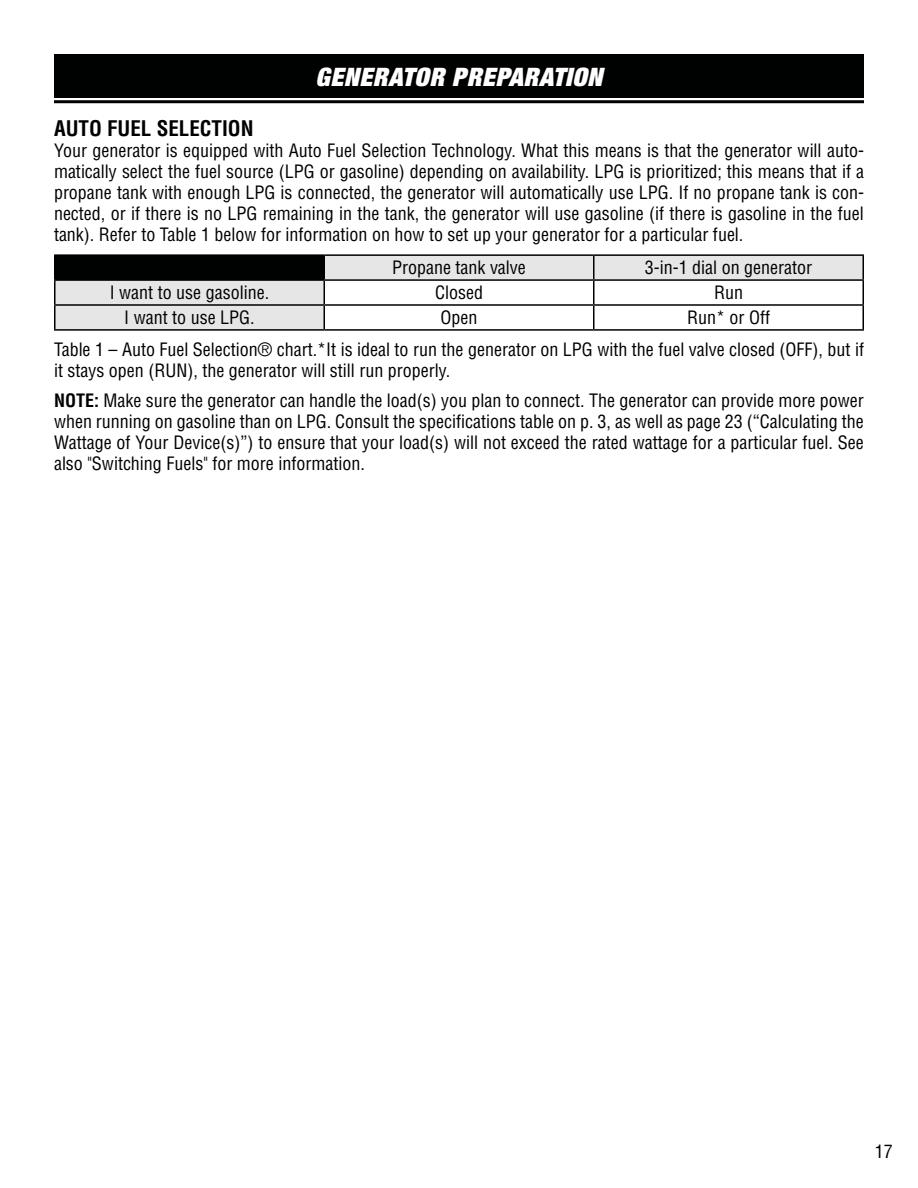
<style>
.page{position:relative;width:918px;height:1188px;background:#fff}
.page>*{position:absolute;margin:0;border:0;box-sizing:border-box;transform-origin:0 0}
.t1{font:italic 900 expanded 25.5px "Helvetica Neue";letter-spacing:.025em;color:#fff}
.t2{font:700 condensed 21px "Helvetica LT Std";color:#000}
.t3{font:condensed 18px/21px "Helvetica LT Std";color:#000;text-align:justify}
.s1{font-weight:700}
</style>
<div class="page">
<div style="left:54px;top:54px;width:810px;height:44px;background:#000101"></div>
<hr style="left:54px;top:100px;width:810px;height:3px;background:#000">
<hr style="left:54px;top:254px;width:270px;height:2px;background:#000">
<hr style="left:54px;top:256px;width:2px;height:23px;background:#000">
<hr style="left:324px;top:254px;width:270px;height:2px;background:#000">
<hr style="left:594px;top:254px;width:270px;height:2px;background:#000">
<hr style="left:862px;top:256px;width:2px;height:23px;background:#000">
<hr style="left:54px;top:279px;width:270px;height:2px;background:#000">
<hr style="left:54px;top:281px;width:2px;height:23px;background:#000">
<hr style="left:594px;top:279px;width:270px;height:2px;background:#000">
<hr style="left:862px;top:281px;width:2px;height:23px;background:#000">
<hr style="left:54px;top:304px;width:270px;height:2px;background:#000">
<hr style="left:54px;top:306px;width:2px;height:23px;background:#000">
<hr style="left:594px;top:304px;width:270px;height:2px;background:#000">
<svg style="left:55px;top:255px;width:808px;height:74px"></svg>
<hr style="left:862px;top:306px;width:2px;height:23px;background:#000">
<hr style="left:54px;top:329px;width:270px;height:2px;background:#000">
<hr style="left:324px;top:329px;width:270px;height:2px;background:#000">
<hr style="left:594px;top:329px;width:270px;height:2px;background:#000">
<h1 class="t1" style="left:316px;top:61px;width:288px">GENERATOR PREPARATION</h1>
<p class="t2" style="left:54px;top:115px;width:201px">AUTO FUEL SELECTION</p>
<p class="t3" style="left:54px;top:140px;width:812px">Your generator is equipped with Auto Fuel Selection Technology. What this means is that the generator will auto&shy;matically select the fuel source (LPG or gasoline) depending on availability. LPG is prioritized; this means that if a propane tank with enough LPG is connected, the generator will automatically use LPG. If no propane tank is con&shy;nected, or if there is no LPG remaining in the tank, the generator will use gasoline (if there is gasoline in the fuel tank). Refer to Table 1 below for information on how to set up your generator for a particular fuel.</p>
<p class="t3" style="left:392px;top:257px;width:135px">Propane tank valve</p>
<p class="t3" style="left:645px;top:257px;width:169px">3-in-1 dial on generator</p>
<p class="t3" style="left:110px;top:282px;width:161px">I want to use gasoline.</p>
<p class="t3" style="left:435px;top:282px;width:49px">Closed</p>
<p class="t3" style="left:714px;top:282px;width:30px">Run</p>
<p class="t3" style="left:124px;top:307px;width:132px">I want to use LPG.</p>
<p class="t3" style="left:441px;top:307px;width:38px">Open</p>
<p class="t3" style="left:54px;top:301px;width:812px;line-height:32.1px;text-indent:633px">Run* or Off<br>Table 1 – Auto Fuel Selection® chart.*It is ideal to run the generator on LPG with the fuel valve closed (OFF), but if</p>
<p class="t3" style="left:54px;top:355px;width:811px;line-height:30px">it stays open (RUN), the generator will still run properly.<br><span class="s1">NOTE:</span> Make sure the generator can handle the load(s) you plan to connect. The generator can provide more power</p>
<p class="t3" style="left:54px;top:411px;width:811px">when running on gasoline than on LPG. Consult the specifications table on p. 3, as well as page 23 (“Calculating the Wattage of Your Device(s)”) to ensure that your load(s) will not exceed the rated wattage for a particular fuel. See also "Switching Fuels" for more information.</p>
<p class="t3" style="left:875px;top:1141px;width:19px">17</p>
</div>
